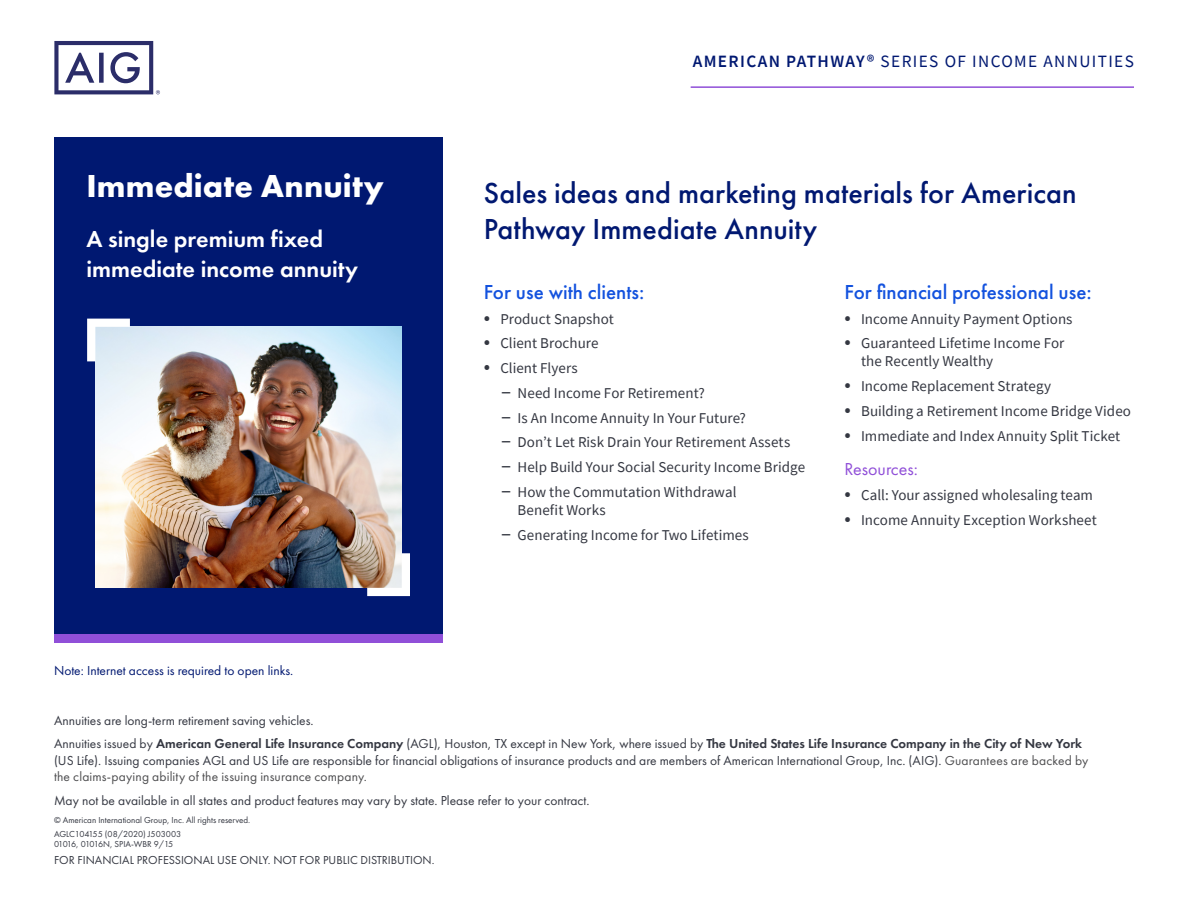
<style>
.page{position:relative;width:1188px;height:918px;background:#fff}
.page>*{position:absolute;margin:0;border:0;box-sizing:border-box;transform-origin:0 0}
.t1{font:700 33px "Futura PT";letter-spacing:.005em;color:#fff}
.t2{font:500 30px/36px "Futura PT";color:#001871}
.t3{font:600 24px/30px "Futura PT";color:#fff}
.t4{font:500 21px "Futura PT";color:#1352de}
.t5{font:18px "Futura PT";color:#904fd8}
.t6{font:17.25px "Source Sans Pro";letter-spacing:.08em;color:#001871}
.t7{font:15px/18px "Source Sans Pro";color:#343741}
.t8{font:15px "Source Sans Variable";letter-spacing:.025em;color:#343741}
.t9{font:13.5px/23.2px "Futura PT";color:#343741}
.t10{font:13.5px "Futura PT";color:#001871}
.t11{font:12px "Futura PT";color:#343741}
.t12{font:9px/13.8px "Futura PT";color:#343741}
.t13{font:9px "Futura PT";letter-spacing:-.065em;color:#343741}
.s1{font-weight:600}
.s2{font-size:21px}
.s3{color:#4d4d4f}
</style>
<div class="page">
<svg style="left:54px;top:41px;width:106px;height:53px"></svg>
<hr style="left:691px;top:86px;width:443px;height:2px;background:#904fd8">
<div style="left:54px;top:137px;width:389px;height:497px;background:#001871"></div>
<div style="left:54px;top:634px;width:389px;height:9px;background:#904fd8"></div>
<img style="left:95px;top:327px;width:307px;height:261px">
<svg style="left:367px;top:553px;width:43px;height:43px;background:#d9c9bb"></svg>
<svg style="left:87px;top:319px;width:43px;height:42px;background:#e5eff6"></svg>
<h1 class="t1" style="left:86px;top:165px;width:299px">Immediate Annuity</h1>
<h3 class="t3" style="left:86px;top:224px;width:273px">A single premium fixed immediate income annuity</h3>
<p class="t10" style="left:54px;top:663px;width:241px">Note: Internet access is required to open links.</p>
<p class="t6" style="left:693px;top:50px;width:443px"><span class="s1">AMERICAN PATHWAY®</span> SERIES OF INCOME ANNUITIES</p>
<h2 class="t2" style="left:484px;top:175px;width:594px">Sales ideas and marketing materials for American<br>Pathway Immediate Annuity</h2>
<h3 class="t4" style="left:484px;top:279px;width:162px">For use with clients:</h3>
<p class="t7" style="left:484px;top:310px;width:132px"><span class="s2">•</span> Product Snapshot</p>
<p class="t7" style="left:484px;top:334px;width:116px"><span class="s2">•</span> Client Brochure</p>
<p class="t8" style="left:484px;top:359px;width:95px"><span class="s2">•</span> Client Flyers</p>
<p class="t7" style="left:501px;top:384px;width:205px"><span class="s2">–</span> Need Income For Retirement?</p>
<p class="t7" style="left:501px;top:409px;width:246px"><span class="s2">–</span> Is An Income Annuity In Your Future?</p>
<p class="t7" style="left:501px;top:433px;width:291px"><span class="s2">–</span> Don’t Let Risk Drain Your Retirement Assets</p>
<p class="t7" style="left:501px;top:458px;width:306px"><span class="s2">–</span> Help Build Your Social Security Income Bridge</p>
<p class="t7" style="left:518px;top:483px;width:220px;text-indent:-17px"><span class="s2">–</span> How the Commutation Withdrawal<br>Benefit Works</p>
<p class="t7" style="left:501px;top:526px;width:249px"><span class="s2">–</span> Generating Income for Two Lifetimes</p>
<h3 class="t4" style="left:845px;top:279px;width:249px">For financial professional use:</h3>
<p class="t7" style="left:845px;top:310px;width:230px"><span class="s2">•</span> Income Annuity Payment Options</p>
<p class="t7" style="left:861px;top:334px;width:205px;text-indent:-16px"><span class="s2">•</span> Guaranteed Lifetime Income For the Recently Wealthy</p>
<p class="t7" style="left:845px;top:377px;width:208px"><span class="s2">•</span> Income Replacement Strategy</p>
<p class="t7" style="left:845px;top:402px;width:288px"><span class="s2">•</span> Building a Retirement Income Bridge Video</p>
<p class="t7" style="left:845px;top:427px;width:277px"><span class="s2">•</span> Immediate and Index Annuity Split Ticket</p>
<h3 class="t5" style="left:845px;top:459px;width:75px">Resources:</h3>
<p class="t7" style="left:845px;top:486px;width:250px"><span class="s2">•</span> Call: Your assigned wholesaling team</p>
<p class="t7" style="left:845px;top:511px;width:254px"><span class="s2">•</span> Income Annuity Exception Worksheet</p>
<p class="t9" style="left:54px;top:709px;width:1030px">Annuities are long-term retirement saving vehicles.<br>Annuities issued by <span class="s1">American General Life Insurance Company</span> (AGL), Houston, TX except in New York, where issued by <span class="s1">The United States Life Insurance Company in the City of New York</span></p>
<p class="t9" style="left:54px;top:752px;width:1036px;line-height:16.5px">(US Life). Issuing companies AGL and US Life are responsible for financial obligations of insurance products and are members of American International Group, Inc. (AIG). <span class="s3">Guarantees are backed by the claims-paying ability of the issuing insurance company.</span></p>
<p class="t9" style="left:54px;top:788px;width:537px">May not be available in all states and product features may vary by state. Please refer to your contract.</p>
<p class="t12" style="left:54px;top:813px;width:198px">© American International Group, Inc. All rights reserved.<br>AGLC104155 (08/2020) J503003</p>
<p class="t13" style="left:54px;top:839px;width:121px">01016, 01016N, SPIA-WBR 9/15</p>
<p class="t11" style="left:54px;top:853px;width:382px">FOR FINANCIAL PROFESSIONAL USE ONLY. NOT FOR PUBLIC DISTRIBUTION.</p>
</div>
